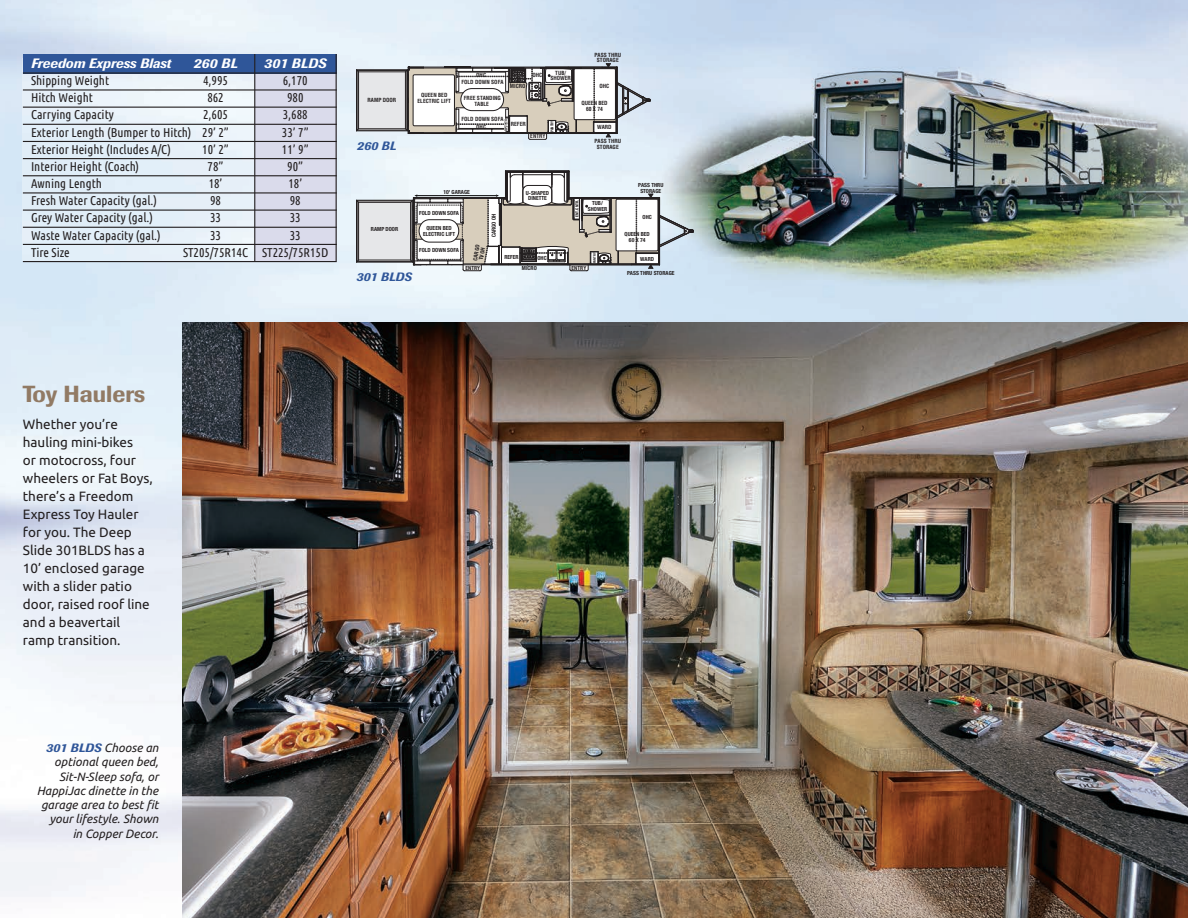
<style>
.page{position:relative;width:1188px;height:918px;background:#fff}
.page>*{position:absolute;margin:0;border:0;box-sizing:border-box;transform-origin:0 0}
.t1{font:500 22.95px "Imago";color:#917a64}
.t2{font:13.5px/18px "Ubuntu";color:#231f20}
.t3{font:italic 500 13.5px "Imago";color:#fff}
.t4{font:12.75px "Ubuntu Condensed";color:#231f20}
.t5{font:italic 12px/14.2px "Ubuntu";color:#231f20;text-align:right}
.t6{font:italic 500 12px "Imago";letter-spacing:.02em;color:#2f5699}
.t7{font:700 condensed 5.7px/5.7px "Helvetica Neue";color:#231f20;text-align:center}
.t8{font:700 condensed 5.55px/5.6px "Helvetica";color:#231f20;text-align:center}
.t9{font:700 condensed 4.05px "Helvetica Neue";color:#231f20}
.t10{font:700 condensed 3.75px "Helvetica";letter-spacing:-.02em;color:#231f20;scale:.95 1}
.t11{font:700 condensed 3.75px "Helvetica";letter-spacing:-.02em;color:#231f20}
.t12{font:700 condensed 3.45px "Helvetica Neue";color:#231f20}
.s1{font-family:"Imago";font-weight:500;color:#2f5699}
</style>
<div class="page">
<img style="left:0;top:0;width:1188px;height:897px">
<img style="left:337px;top:58px;width:1px;height:203px">
<img style="left:23px;top:74px;width:231px;height:187px">
<div style="left:255px;top:58px;width:82px;height:203px;background:#dadbeb"></div>
<div style="left:23px;top:54px;width:314px;height:19px;background:#2f5699"></div>
<img style="left:182px;top:322px;width:1006px;height:596px">
<svg style="left:356px;top:171px;width:338px;height:100px"></svg>
<svg style="left:356px;top:63px;width:295px;height:77px"></svg>
<hr style="left:23px;top:72px;width:314px;height:2px;background:#231f20">
<hr style="left:23px;top:89px;width:314px;height:2px;background:#231f20">
<hr style="left:23px;top:107px;width:314px;height:1px;background:#231f20">
<hr style="left:23px;top:124px;width:314px;height:1px;background:#231f20">
<hr style="left:23px;top:141px;width:314px;height:1px;background:#231f20">
<hr style="left:23px;top:158px;width:314px;height:1px;background:#231f20">
<hr style="left:23px;top:175px;width:314px;height:1px;background:#231f20">
<hr style="left:23px;top:192px;width:314px;height:2px;background:#231f20">
<hr style="left:23px;top:210px;width:314px;height:1px;background:#231f20">
<hr style="left:23px;top:227px;width:314px;height:1px;background:#231f20">
<hr style="left:23px;top:244px;width:314px;height:1px;background:#231f20">
<hr style="left:23px;top:261px;width:314px;height:1px;background:#231f20">
<hr style="left:254px;top:54px;width:1px;height:207px;background:#231f20">
<hr style="left:336px;top:54px;width:1px;height:207px;background:#231f20">
<p class="t3" style="left:31px;top:58px;width:141px">Freedom Express Blast</p>
<p class="t3" style="left:193px;top:58px;width:46px">260 BL</p>
<p class="t3" style="left:264px;top:58px;width:64px">301 BLDS</p>
<p class="t4" style="left:31px;top:73px;width:80px">Shipping Weight</p>
<p class="t4" style="left:203px;top:73px;width:26px">4,995</p>
<p class="t4" style="left:283px;top:73px;width:26px">6,170</p>
<p class="t4" style="left:31px;top:90px;width:63px">Hitch Weight</p>
<p class="t4" style="left:207px;top:90px;width:18px">862</p>
<p class="t4" style="left:287px;top:90px;width:18px">980</p>
<p class="t4" style="left:31px;top:107px;width:84px">Carrying Capacity</p>
<p class="t4" style="left:203px;top:107px;width:26px">2,605</p>
<p class="t4" style="left:283px;top:107px;width:26px">3,688</p>
<p class="t4" style="left:31px;top:124px;width:199px">Exterior Length (Bumper to Hitch) 29’ 2”</p>
<p class="t4" style="left:282px;top:124px;width:28px">33’ 7”</p>
<p class="t4" style="left:31px;top:141px;width:142px">Exterior Height (Includes A/C)</p>
<p class="t4" style="left:202px;top:141px;width:28px">10’ 2”</p>
<p class="t4" style="left:282px;top:141px;width:28px">11’ 9”</p>
<p class="t4" style="left:31px;top:159px;width:110px">Interior Height (Coach)</p>
<p class="t4" style="left:208px;top:159px;width:17px">78”</p>
<p class="t4" style="left:287px;top:159px;width:17px">90”</p>
<p class="t4" style="left:31px;top:176px;width:72px">Awning Length</p>
<p class="t4" style="left:209px;top:176px;width:15px">18’</p>
<p class="t4" style="left:288px;top:176px;width:15px">18’</p>
<p class="t4" style="left:31px;top:193px;width:128px">Fresh Water Capacity (gal.)</p>
<p class="t4" style="left:210px;top:193px;width:12px">98</p>
<p class="t4" style="left:290px;top:193px;width:12px">98</p>
<p class="t4" style="left:31px;top:210px;width:124px">Grey Water Capacity (gal.)</p>
<p class="t4" style="left:210px;top:210px;width:12px">33</p>
<p class="t4" style="left:290px;top:210px;width:12px">33</p>
<p class="t4" style="left:31px;top:227px;width:131px">Waste Water Capacity (gal.)</p>
<p class="t4" style="left:210px;top:227px;width:12px">33</p>
<p class="t4" style="left:290px;top:227px;width:12px">33</p>
<p class="t4" style="left:31px;top:244px;width:40px">Tire Size</p>
<p class="t4" style="left:183px;top:244px;width:147px">ST205/75R14C ST225/75R15D</p>
<p class="t8" style="left:595px;top:52px;width:28px">PASS THRU<br>STORAGE</p>
<p class="t8" style="left:421px;top:93px;width:28px">QUEEN BED</p>
<p class="t8" style="left:368px;top:98px;width:30px">RAMP DOOR</p>
<p class="t8" style="left:418px;top:98px;width:35px">ELECTRIC LIFT</p>
<p class="t8" style="left:476px;top:72px;width:11px">OHC</p>
<p class="t8" style="left:532px;top:72px;width:11px">OHC</p>
<p class="t8" style="left:461px;top:79px;width:44px">FOLD DOWN SOFA</p>
<p class="t8" style="left:461px;top:116px;width:44px">FOLD DOWN SOFA</p>
<p class="t8" style="left:510px;top:83px;width:17px">MICRO</p>
<p class="t8" style="left:464px;top:95px;width:39px">FREE STANDING<br>TABLE</p>
<p class="t11" style="left:504px;top:131px;width:13px;rotate:-90deg">OPT. TV</p>
<p class="t8" style="left:511px;top:122px;width:17px">REFER</p>
<p class="t8" style="left:476px;top:124px;width:11px">OHC</p>
<p class="t8" style="left:550px;top:70px;width:22px">TUB/<br>SHOWER</p>
<p class="t10" style="left:550px;top:132px;width:13px;rotate:-90deg">PANTRY</p>
<p class="t8" style="left:599px;top:83px;width:11px">OHC</p>
<p class="t8" style="left:581px;top:101px;width:28px">QUEEN BED<br>60 X 74</p>
<p class="t8" style="left:597px;top:125px;width:16px">WARD</p>
<p class="t6" style="left:357px;top:142px;width:41px">260 BL</p>
<p class="t8" style="left:530px;top:134px;width:17px">ENTRY</p>
<p class="t8" style="left:595px;top:138px;width:28px">PASS THRU<br>STORAGE</p>
<p class="t7" style="left:371px;top:227px;width:29px">RAMP DOOR</p>
<p class="t7" style="left:443px;top:190px;width:28px">10' GARAGE</p>
<p class="t7" style="left:419px;top:210px;width:41px">FOLD DOWN SOFA</p>
<p class="t7" style="left:419px;top:248px;width:41px">FOLD DOWN SOFA</p>
<p class="t7" style="left:423px;top:226px;width:34px">QUEEN BED<br>ELECTRIC LIFT</p>
<p class="t7" style="left:491px;top:237px;width:25px;rotate:-90deg">CARGO OH</p>
<p class="t7" style="left:473px;top:260px;width:17px;text-align:left;rotate:-80deg">CARGO<br>TV OH</p>
<p class="t7" style="left:466px;top:266px;width:16px">ENTRY</p>
<p class="t6" style="left:356px;top:273px;width:57px">301 BLDS</p>
<p class="t7" style="left:526px;top:190px;width:25px">U-SHAPED<br>DINETTE</p>
<p class="t7" style="left:504px;top:254px;width:16px">REFER</p>
<p class="t7" style="left:537px;top:256px;width:11px">OHC</p>
<p class="t7" style="left:522px;top:266px;width:16px">MICRO</p>
<p class="t9" style="left:576px;top:217px;width:19px;rotate:-90deg">ENT. CNTR.</p>
<p class="t7" style="left:588px;top:201px;width:21px">TUB/<br>SHOWER</p>
<p class="t12" style="left:593px;top:263px;width:12px;rotate:-90deg">PANTRY</p>
<p class="t7" style="left:572px;top:266px;width:16px">ENTRY</p>
<p class="t7" style="left:638px;top:183px;width:27px">PASS THRU<br>STORAGE</p>
<p class="t7" style="left:643px;top:214px;width:11px">OHC</p>
<p class="t7" style="left:625px;top:232px;width:27px">QUEEN BED<br>60 X 74</p>
<p class="t7" style="left:640px;top:257px;width:15px">WARD</p>
<p class="t7" style="left:627px;top:270px;width:49px">PASS THRU STORAGE</p>
<h1 class="t1" style="left:23px;top:386px;width:124px">Toy Haulers</h1>
<p class="t2" style="left:23px;top:415px;width:131px">Whether you’re hauling mini-bikes<br>or motocross, four wheelers or Fat Boys, there’s a Freedom<br>Express Toy Hauler for you. The Deep<br>Slide 301BLDS has a<br>10’ enclosed garage with a slider patio door, raised roof line and a beavertail ramp transition.</p>
<p class="t5" style="left:37px;top:740px;width:123px"><span class="s1">301 BLDS</span> Choose an optional queen bed,<br>Sit-N-Sleep sofa, or<br>HappiJac dinette in the garage area to best fit your lifestyle. Shown<br>in Copper Decor.</p>
</div>
